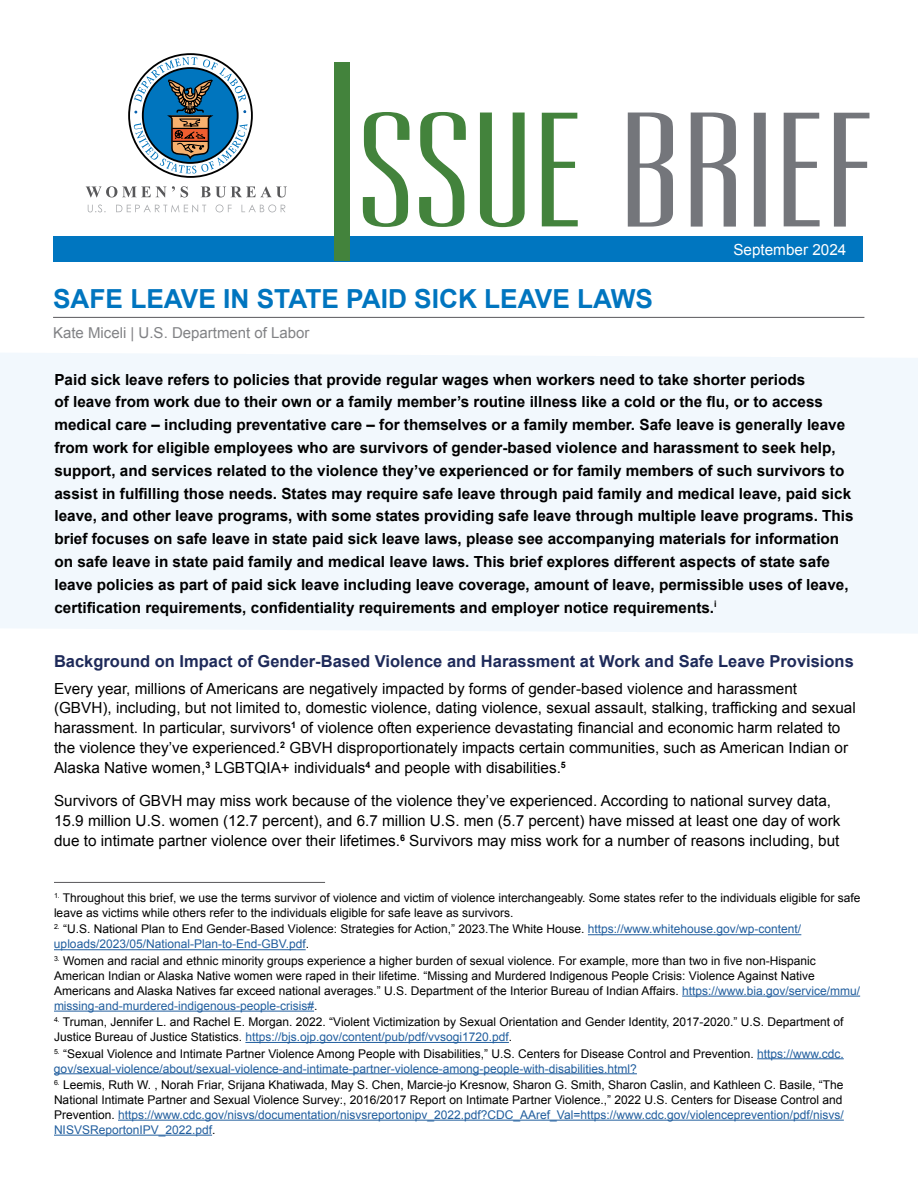
<style>
.page{position:relative;width:918px;height:1188px;background:#fff}
.page>*{position:absolute;margin:0;border:0;box-sizing:border-box;transform-origin:0 0}
.t1{font:700 26.25px "Arial";color:#0075bf}
.t2{font:700 16.5px "Arial";color:#1e2a59}
.t3{font:700 15.3px/22.8px "Arial";color:#000}
.t4{font:15.3px/19.8px "Arial";color:#000}
.t5{font:15.3px "Arial";color:#fff}
.t6{font:15px "Arial";color:#818285}
.t7{font:12px/15px "Arial";color:#000}
.t8{font:12px/15px "Arial";color:#215e9e}
.s1{color:#215e9e}
.s2{color:#000}
</style>
<div class="page">
<hr style="left:588px;top:934px;width:213px;height:1px;background:#215e9e">
<hr style="left:54px;top:949px;width:252px;height:1px;background:#215e9e">
<hr style="left:682px;top:996px;width:178px;height:1px;background:#215e9e">
<hr style="left:54px;top:1011px;width:260px;height:1px;background:#215e9e">
<hr style="left:245px;top:1042px;width:264px;height:1px;background:#215e9e">
<hr style="left:757px;top:1058px;width:87px;height:1px;background:#215e9e">
<hr style="left:54px;top:1073px;width:583px;height:1px;background:#215e9e">
<hr style="left:118px;top:1120px;width:726px;height:1px;background:#215e9e">
<hr style="left:54px;top:1135px;width:158px;height:1px;background:#215e9e">
<hr style="left:54px;top:882px;width:271px;height:1px;background:#59585b">
<hr style="left:53px;top:317px;width:811px;height:1px;background:#59585b">
<div style="left:0;top:353px;width:918px;height:280px;background:#f2f8fd"></div>
<div style="left:53px;top:236px;width:810px;height:25px;background:#0076c0"></div>
<svg style="left:129px;top:54px;width:123px;height:123px"></svg>
<svg style="left:134px;top:57px;width:113px;height:116px"></svg>
<svg style="left:88px;top:204px;width:197px;height:8px"></svg>
<svg style="left:86px;top:186px;width:201px;height:11px"></svg>
<svg style="left:628px;top:113px;width:241px;height:114px"></svg>
<svg style="left:363px;top:112px;width:215px;height:115px"></svg>
<div style="left:334px;top:63px;width:16px;height:198px;background:#43833c"></div>
<p class="t5" style="left:733px;top:239px;width:115px">September 2024</p>
<h1 class="t1" style="left:53px;top:282px;width:601px">SAFE LEAVE IN STATE PAID SICK LEAVE LAWS</h1>
<p class="t6" style="left:53px;top:323px;width:258px">Kate Miceli | U.S. Department of Labor</p>
<p class="t3" style="left:54px;top:368px;width:801px">Paid sick leave refers to policies that provide regular wages when workers need to take shorter periods<br>of leave from work due to their own or a family member’s routine illness like a cold or the flu, or to access medical care – including preventative care – for themselves or a family member. Safe leave is generally leave from work for eligible employees who are survivors of gender-based violence and harassment to seek help, support, and services related to the violence they’ve experienced or for family members of such survivors to assist in fulfilling those needs. States may require safe leave through paid family and medical leave, paid sick leave, and other leave programs, with some states providing safe leave through multiple leave programs. This brief focuses on safe leave in state paid sick leave laws, please see accompanying materials for information on safe leave in state paid family and medical leave laws. This brief explores different aspects of state safe leave policies as part of paid sick leave including leave coverage, amount of leave, permissible uses of leave, certification requirements, confidentiality requirements and employer notice requirements.<sup>i</sup></p>
<h2 class="t2" style="left:54px;top:650px;width:801px">Background on Impact of Gender-Based Violence and Harassment at Work and Safe Leave Provisions</h2>
<p class="t4" style="left:54px;top:679px;width:803px">Every year, millions of Americans are negatively impacted by forms of gender-based violence and harassment (GBVH), including, but not limited to, domestic violence, dating violence, sexual assault, stalking, trafficking and sexual harassment. In particular, survivors<sup>1</sup> of violence often experience devastating financial and economic harm related to the violence they’ve experienced.<sup>2</sup> GBVH disproportionately impacts certain communities, such as American Indian or Alaska Native women,<sup>3</sup> LGBTQIA+ individuals<sup>4</sup> and people with disabilities.<sup>5</sup></p>
<p class="t4" style="left:54px;top:791px;width:788px">Survivors of GBVH may miss work because of the violence they’ve experienced. According to national survey data,<br>15.9 million U.S. women (12.7 percent), and 6.7 million U.S. men (5.7 percent) have missed at least one day of work due to intimate partner violence over their lifetimes.<sup>6</sup> Survivors may miss work for a number of reasons including, but</p>
<p class="t7" style="left:54px;top:891px;width:808px"><sup>1.</sup> Throughout this brief, we use the terms survivor of violence and victim of violence interchangeably. Some states refer to the individuals eligible for safe leave as victims while others refer to the individuals eligible for safe leave as survivors.</p>
<p class="t7" style="left:54px;top:922px;width:749px"><sup>2.</sup> “U.S. National Plan to End Gender-Based Violence: Strategies for Action,” 2023.The White House. <span class="s1">https://www.whitehouse.gov/wp-content/ uploads/2023/05/National-Plan-to-End-GBV.pdf</span>.</p>
<p class="t7" style="left:54px;top:953px;width:808px"><sup>3.</sup> Women and racial and ethnic minority groups experience a higher burden of sexual violence. For example, more than two in five non-Hispanic American Indian or Alaska Native women were raped in their lifetime. “Missing and Murdered Indigenous People Crisis: Violence Against Native Americans and Alaska Natives far exceed national averages.” U.S. Department of the Interior Bureau of Indian Affairs. <span class="s1">https://www.bia.gov/service/mmu/ missing-and-murdered-indigenous-people-crisis#</span>.</p>
<p class="t7" style="left:54px;top:1015px;width:791px"><sup>4.</sup> Truman, Jennifer L. and Rachel E. Morgan. 2022. “Violent Victimization by Sexual Orientation and Gender Identity, 2017-2020.” U.S. Department of<br>Justice Bureau of Justice Statistics. <span class="s1">https://bjs.ojp.gov/content/pub/pdf/vvsogi1720.pdf</span>.</p>
<p class="t8" style="left:54px;top:1046px;width:791px"><sup>5.</sup> <span class="s2">“Sexual Violence and Intimate Partner Violence Among People with Disabilities,” U.S. Centers for Disease Control and Prevention.</span> https://www.cdc. gov/sexual-violence/about/sexual-violence-and-intimate-partner-violence-among-people-with-disabilities.html?</p>
<p class="t7" style="left:54px;top:1077px;width:791px;text-align:justify"><sup>6.</sup> Leemis, Ruth W. , Norah Friar, Srijana Khatiwada, May S. Chen, Marcie-jo Kresnow, Sharon G. Smith, Sharon Caslin, and Kathleen C. Basile, “The National Intimate Partner and Sexual Violence Survey:, 2016/2017 Report on Intimate Partner Violence.,” 2022 U.S. Centers for Disease Control and Prevention. <span class="s1">https://www.cdc.gov/nisvs/documentation/nisvsreportonipv_2022.pdf?CDC_AAref_Val=https://www.cdc.gov/violenceprevention/pdf/nisvs/ NISVSReportonIPV_2022.pdf</span>.</p>
</div>
